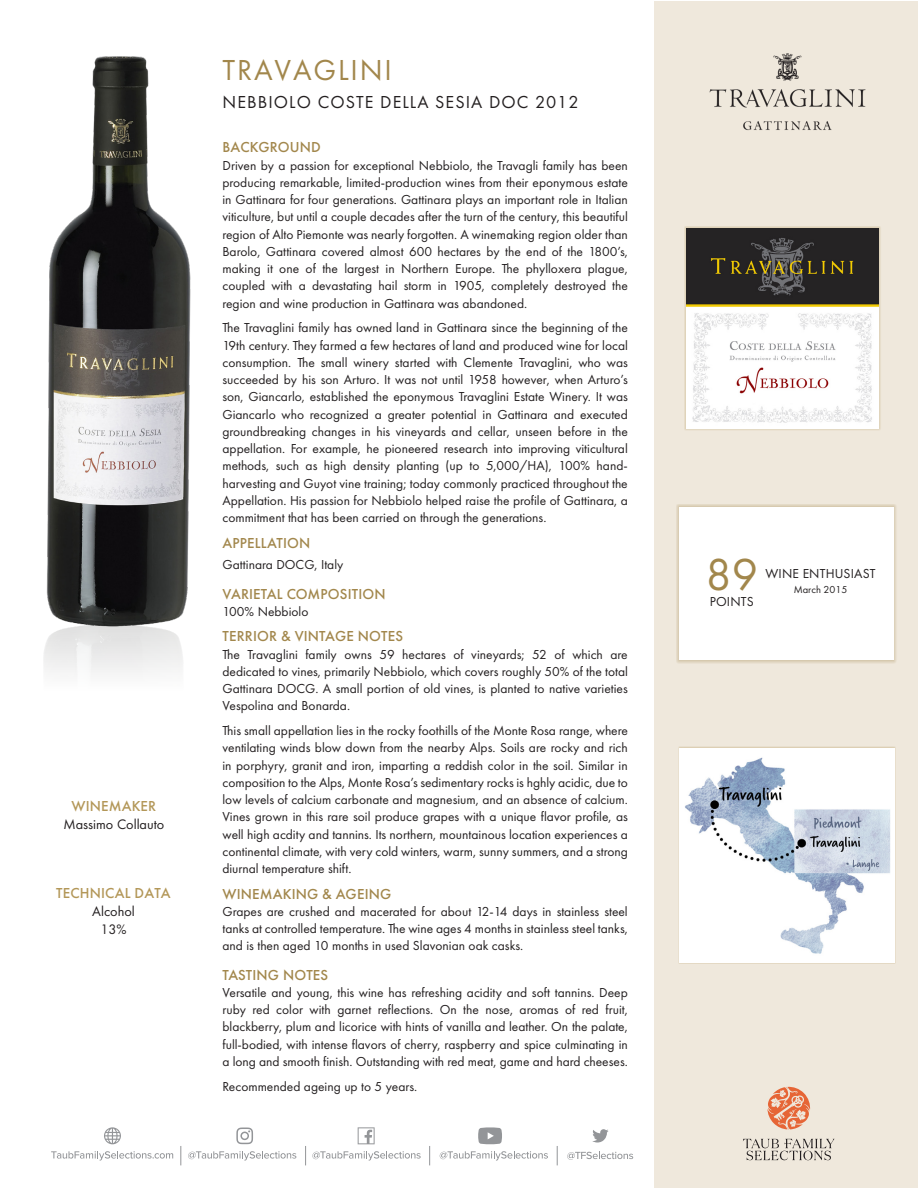
<style>
.page{position:relative;width:918px;height:1188px;background:#fff}
.page>*{position:absolute;margin:0;border:0;box-sizing:border-box;transform-origin:0 0}
.t1{font:46.5px "Futura PT";color:#a2874c}
.t2{font:30px "Futura PT";letter-spacing:.06em;color:#a2874c}
.t3{font:18px "Futura PT";letter-spacing:.06em;color:#231f20}
.Para_Head{font:500 15px "Futura PT";letter-spacing:.01em;color:#a2874c}
.Para_Head-2{font:500 15px "Futura PT";letter-spacing:.01em;color:#b39758}
.t4{font:14.25px/18px "Futura PT";color:#231f20;text-align:center}
.Para_Body{font:13.5px/17.2px "Futura PT";color:#231f20;text-align:justify}
.t5{font:10.5px "Futura PT";color:#231f20}
</style>
<div class="page">
<div style="left:654px;top:1px;width:263px;height:1186px;background:#efe8dc"></div>
<div style="left:684px;top:226px;width:197px;height:205px;background:#b39758;opacity:.65"></div>
<img style="left:687px;top:228px;width:192px;height:200px">
<div style="left:679px;top:747px;width:217px;height:217px;background:#fff"></div>
<img style="left:685px;top:757px;width:206px;height:197px">
<img style="left:709px;top:53px;width:157px;height:78px">
<img style="left:44px;top:56px;width:147px;height:592px">
<svg style="left:567px;top:1152px;width:66px;height:8px"></svg>
<svg style="left:51px;top:1151px;width:122px;height:10px"></svg>
<svg style="left:188px;top:1151px;width:108px;height:10px"></svg>
<svg style="left:312px;top:1151px;width:109px;height:10px"></svg>
<svg style="left:440px;top:1151px;width:108px;height:10px"></svg>
<svg style="left:557px;top:1146px;width:1px;height:19px"></svg>
<svg style="left:305px;top:1146px;width:1px;height:19px"></svg>
<svg style="left:181px;top:1146px;width:1px;height:19px"></svg>
<svg style="left:358px;top:1127px;width:17px;height:17px"></svg>
<svg style="left:236px;top:1128px;width:17px;height:16px"></svg>
<svg style="left:429px;top:1146px;width:1px;height:19px"></svg>
<svg style="left:592px;top:1129px;width:17px;height:14px"></svg>
<svg style="left:104px;top:1127px;width:17px;height:17px"></svg>
<svg style="left:478px;top:1127px;width:24px;height:17px"></svg>
<svg style="left:743px;top:1139px;width:92px;height:21px"></svg>
<svg style="left:767px;top:1087px;width:44px;height:42px"></svg>
<div style="left:676px;top:504px;width:221px;height:160px;background:#ddd1ba"></div>
<div style="left:679px;top:507px;width:215px;height:153px;background:#fff"></div>
<p class="Para_Head-2" style="left:71px;top:797px;width:86px">WINEMAKER</p>
<p class="t4" style="left:63px;top:815px;width:102px">Massimo Collauto</p>
<p class="Para_Head-2" style="left:56px;top:884px;width:116px">TECHNICAL DATA</p>
<p class="t4" style="left:92px;top:902px;width:44px">Alcohol<br>13%</p>
<p class="t2" style="left:223px;top:53px;width:171px">TRAVAGLINI</p>
<p class="t3" style="left:223px;top:92px;width:358px">NEBBIOLO COSTE DELLA SESIA DOC 2012</p>
<p class="Para_Head" style="left:223px;top:138px;width:100px">BACKGROUND</p>
<p class="Para_Body" style="left:222px;top:156px;width:407px">Driven by a passion for exceptional Nebbiolo, the Travagli family has been producing remarkable, limited-production wines from their eponymous estate in Gattinara for four generations. Gattinara plays an important role in Italian viticulture, but until a couple decades after the turn of the century, this beautiful region of Alto Piemonte was nearly forgotten. A winemaking region older than Barolo, Gattinara covered almost 600 hectares by the end of the 1800’s, making it one of the largest in Northern Europe. The phylloxera plague, coupled with a devastating hail storm in 1905, completely destroyed the region and wine production in Gattinara was abandoned.</p>
<p class="Para_Body" style="left:222px;top:319px;width:407px">The Travaglini family has owned land in Gattinara since the beginning of the 19th century. They farmed a few hectares of land and produced wine for local consumption. The small winery started with Clemente Travaglini, who was succeeded by his son Arturo. It was not until 1958 however, when Arturo’s son, Giancarlo, established the eponymous Travaglini Estate Winery. It was Giancarlo who recognized a greater potential in Gattinara and executed groundbreaking changes in his vineyards and cellar, unseen before in the appellation. For example, he pioneered research into improving viticultural methods, such as high density planting (up to 5,000/HA), 100% hand&shy;harvesting and Guyot vine training; today commonly practiced throughout the Appellation. His passion for Nebbiolo helped raise the profile of Gattinara, a commitment that has been carried on through the generations.</p>
<p class="Para_Head" style="left:223px;top:534px;width:89px">APPELLATION</p>
<p class="Para_Body" style="left:222px;top:556px;width:122px">Gattinara DOCG, Italy</p>
<p class="Para_Head" style="left:223px;top:585px;width:165px">VARIETAL COMPOSITION</p>
<p class="Para_Body" style="left:222px;top:603px;width:87px">100% Nebbiolo</p>
<p class="Para_Head" style="left:223px;top:627px;width:182px">TERRIOR &amp; VINTAGE NOTES</p>
<p class="Para_Body" style="left:222px;top:645px;width:407px">The Travaglini family owns 59 hectares of vineyards; 52 of which are dedicated to vines, primarily Nebbiolo, which covers roughly 50% of the total Gattinara DOCG. A small portion of old vines, is planted to native varieties Vespolina and Bonarda.</p>
<p class="Para_Body" style="left:222px;top:722px;width:407px">This small appellation lies in the rocky foothills of the Monte Rosa range, where ventilating winds blow down from the nearby Alps. Soils are rocky and rich in porphyry, granit and iron, imparting a reddish color in the soil. Similar in composition to the Alps, Monte Rosa’s sedimentary rocks is hghly acidic, due to low levels of calcium carbonate and magnesium, and an absence of calcium.<br>Vines grown in this rare soil produce grapes with a unique flavor profile, as well high acdity and tannins. Its northern, mountainous location experiences a continental climate, with very cold winters, warm, sunny summers, and a strong diurnal temperature shift.</p>
<p class="Para_Head" style="left:223px;top:885px;width:170px">WINEMAKING &amp; AGEING</p>
<p class="Para_Body" style="left:222px;top:903px;width:407px">Grapes are crushed and macerated for about 12-14 days in stainless steel tanks at controlled temperature. The wine ages 4 months in stainless steel tanks, and is then aged 10 months in used Slavonian oak casks.</p>
<p class="Para_Head" style="left:223px;top:966px;width:107px">TASTING NOTES</p>
<p class="Para_Body" style="left:222px;top:984px;width:407px">Versatile and young, this wine has refreshing acidity and soft tannins. Deep ruby red color with garnet reflections. On the nose, aromas of red fruit, blackberry, plum and licorice with hints of vanilla and leather. On the palate, full-bodied, with intense flavors of cherry, raspberry and spice culminating in a long and smooth finish. Outstanding with red meat, game and hard cheeses.</p>
<p class="Para_Body" style="left:222px;top:1078px;width:196px">Recommended ageing up to 5 years.</p>
<p class="t1" style="left:705px;top:547px;width:54px">89</p>
<p class="Para_Body" style="left:710px;top:593px;width:45px">POINTS</p>
<p class="Para_Body" style="left:766px;top:564px;width:112px">WINE ENTHUSIAST</p>
<p class="t5" style="left:794px;top:583px;width:55px">March 2015</p>
</div>
